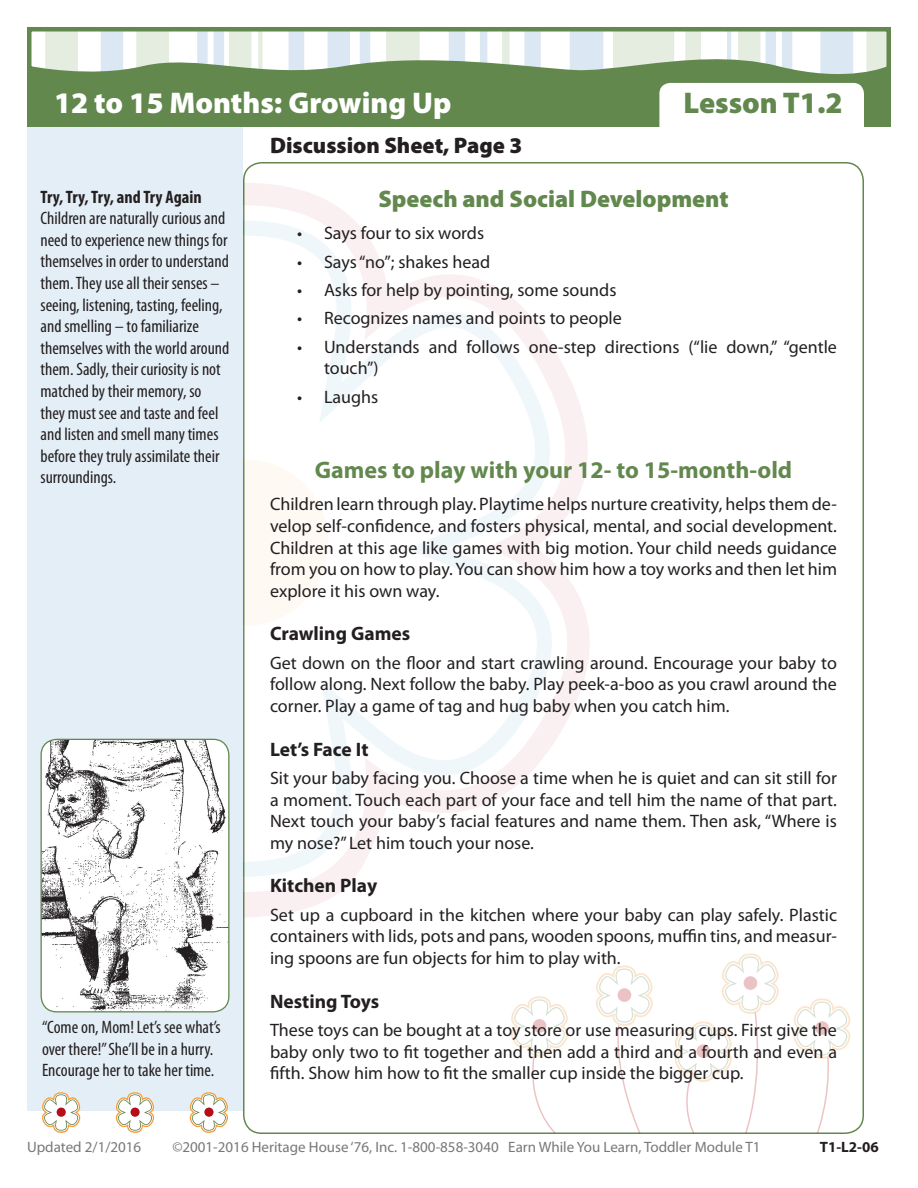
<style>
.page{position:relative;width:918px;height:1188px;background:#fff}
.page>*{position:absolute;margin:0;border:0;box-sizing:border-box;transform-origin:0 0}
.t1{font:900 30px "Myriad Pro";color:#fff}
.t2{font:900 30px "Myriad Pro";color:#62884e}
.Page_Heading_-_L2-_S{font:700 24px "Myriad Pro";color:#62884e}
.Page_Heading_-_L2-_S-2{font:900 24px "Myriad Pro";color:#62884e}
.Page_Heading_-_Small{font:900 22.5px "Myriad Pro";color:#231f20}
.Sub_Header{font:700 19.5px "Myriad Pro";color:#231f20}
.Regular_Text{font:18px/21.6px "Myriad Pro";color:#231f20;text-align:justify}
.Left_Text{font:condensed 18px/21.6px "Myriad Pro";color:#231f20}
.Left_Text-2{font:700 condensed 18px "Myriad Pro";color:#231f20}
.t3{font:15px "Myriad Pro";color:#76787b}
.t4{font:700 15px "Myriad Pro";color:#231f20}
</style>
<div class="page">
<svg style="left:243px;top:183px;width:96px;height:735px;fill:#faf0f1"></svg>
<svg style="left:243px;top:205px;width:347px;height:687px"></svg>
<svg style="left:243px;top:220px;width:309px;height:657px"></svg>
<svg style="left:243px;top:236px;width:298px;height:626px"></svg>
<div style="left:162px;top:460px;width:166px;height:166px;background:#fef9f3;border-radius:50%"></div>
<div style="left:27px;top:100px;width:216px;height:1011px;background:#e4eef6"></div>
<div style="left:27px;top:27px;width:864px;height:99px;background:#62884e"></div>
<svg style="left:674px;top:953px;width:105px;height:181px"></svg>
<div style="left:697px;top:1044px;width:13px;height:14px;background:#ecc3c5;border-radius:50%"></div>
<svg style="left:596px;top:965px;width:57px;height:169px"></svg>
<div style="left:618px;top:988px;width:13px;height:14px;background:#ecc3c5;border-radius:50%"></div>
<svg style="left:511px;top:996px;width:57px;height:138px"></svg>
<div style="left:533px;top:1019px;width:13px;height:14px;background:#ecc3c5;border-radius:50%"></div>
<svg style="left:42px;top:1092px;width:39px;height:41px"></svg>
<div style="left:57px;top:1108px;width:9px;height:9px;background:#b50e16;border-radius:50%"></div>
<svg style="left:115px;top:1092px;width:40px;height:41px"></svg>
<div style="left:130px;top:1108px;width:10px;height:9px;background:#b50e16;border-radius:50%"></div>
<svg style="left:189px;top:1092px;width:39px;height:41px"></svg>
<div style="left:204px;top:1108px;width:10px;height:9px;background:#b50e16;border-radius:50%"></div>
<div style="left:659px;top:83px;width:205px;height:57px;background:#fff;border-radius:11px"></div>
<svg style="left:31px;top:31px;width:856px;height:61px"></svg>
<svg style="left:793px;top:998px;width:71px;height:136px"></svg>
<img style="left:41px;top:739px;width:188px;height:273px">
<div style="left:40px;top:739px;width:189px;height:273px;border:1px solid #62884e;border-radius:16px"></div>
<h1 class="t1" style="left:54px;top:86px;width:399px">12 to 15 Months: Growing Up</h1>
<h1 class="t2" style="left:683px;top:86px;width:161px">Lesson T1.2</h1>
<p class="Left_Text-2" style="left:40px;top:187px;width:163px">Try, Try, Try, and Try Again</p>
<p class="Left_Text" style="left:40px;top:208px;width:190px">Children are naturally curious and need to experience new things for themselves in order to understand them. They use all their senses – seeing, listening, tasting, feeling, and smelling – to familiarize themselves with the world around them. Sadly, their curiosity is not matched by their memory, so they must see and taste and feel and listen and smell many times before they truly assimilate their surroundings.</p>
<p class="Left_Text" style="left:42px;top:1017px;width:180px">“Come on, Mom! Let’s see what’s over there!” She’ll be in a hurry.<br>Encourage her to take her time.</p>
<p class="Page_Heading_-_Small" style="left:270px;top:132px;width:254px">Discussion Sheet, Page 3</p>
<p class="Page_Heading_-_L2-_S-2" style="left:378px;top:185px;width:352px">Speech and Social Development</p>
<p class="Regular_Text" style="left:297px;top:223px;width:189px">• Says four to six words</p>
<p class="Regular_Text" style="left:297px;top:251px;width:195px">• Says “no”; shakes head</p>
<p class="Regular_Text" style="left:297px;top:280px;width:321px">• Asks for help by pointing, some sounds</p>
<p class="Regular_Text" style="left:297px;top:308px;width:326px">• Recognizes names and points to people</p>
<p class="Regular_Text" style="left:324px;top:336px;width:515px;text-indent:-27px">• Understands and follows one-step directions (“lie down,” “gentle touch”)</p>
<p class="Regular_Text" style="left:297px;top:386px;width:83px">• Laughs</p>
<p class="Page_Heading_-_L2-_S" style="left:315px;top:456px;width:479px">Games to play with your 12- to 15-month-old</p>
<p class="Regular_Text" style="left:270px;top:494px;width:569px">Children learn through play. Playtime helps nurture creativity, helps them de&shy;velop self-confidence, and fosters physical, mental, and social development.<br>Children at this age like games with big motion. Your child needs guidance from you on how to play. You can show him how a toy works and then let him explore it his own way.</p>
<p class="Sub_Header" style="left:270px;top:623px;width:142px">Crawling Games</p>
<p class="Regular_Text" style="left:270px;top:652px;width:569px">Get down on the floor and start crawling around. Encourage your baby to follow along. Next follow the baby. Play peek-a-boo as you crawl around the corner. Play a game of tag and hug baby when you catch him.</p>
<p class="Sub_Header" style="left:270px;top:738px;width:100px">Let’s Face It</p>
<p class="Regular_Text" style="left:270px;top:767px;width:569px">Sit your baby facing you. Choose a time when he is quiet and can sit still for a moment. Touch each part of your face and tell him the name of that part.<br>Next touch your baby’s facial features and name them. Then ask, “Where is my nose?” Let him touch your nose.</p>
<p class="Sub_Header" style="left:270px;top:875px;width:109px">Kitchen Play</p>
<p class="Regular_Text" style="left:270px;top:904px;width:569px">Set up a cupboard in the kitchen where your baby can play safely. Plastic containers with lids, pots and pans, wooden spoons, muffin tins, and measur&shy;ing spoons are fun objects for him to play with.</p>
<p class="Sub_Header" style="left:270px;top:990px;width:111px">Nesting Toys</p>
<p class="Regular_Text" style="left:270px;top:1019px;width:569px">These toys can be bought at a toy store or use measuring cups. First give the baby only two to fit together and then add a third and a fourth and even a fifth. Show him how to fit the smaller cup inside the bigger cup.</p>
<p class="t3" style="left:27px;top:1139px;width:116px">Updated 2/1/2016</p>
<p class="t3" style="left:172px;top:1139px;width:590px">©2001-2016 Heritage House ‘76, Inc. 1-800-858-3040 Earn While You Learn, Toddler Module T1</p>
<p class="t4" style="left:820px;top:1139px;width:60px">T1-L2-06</p>
</div>
